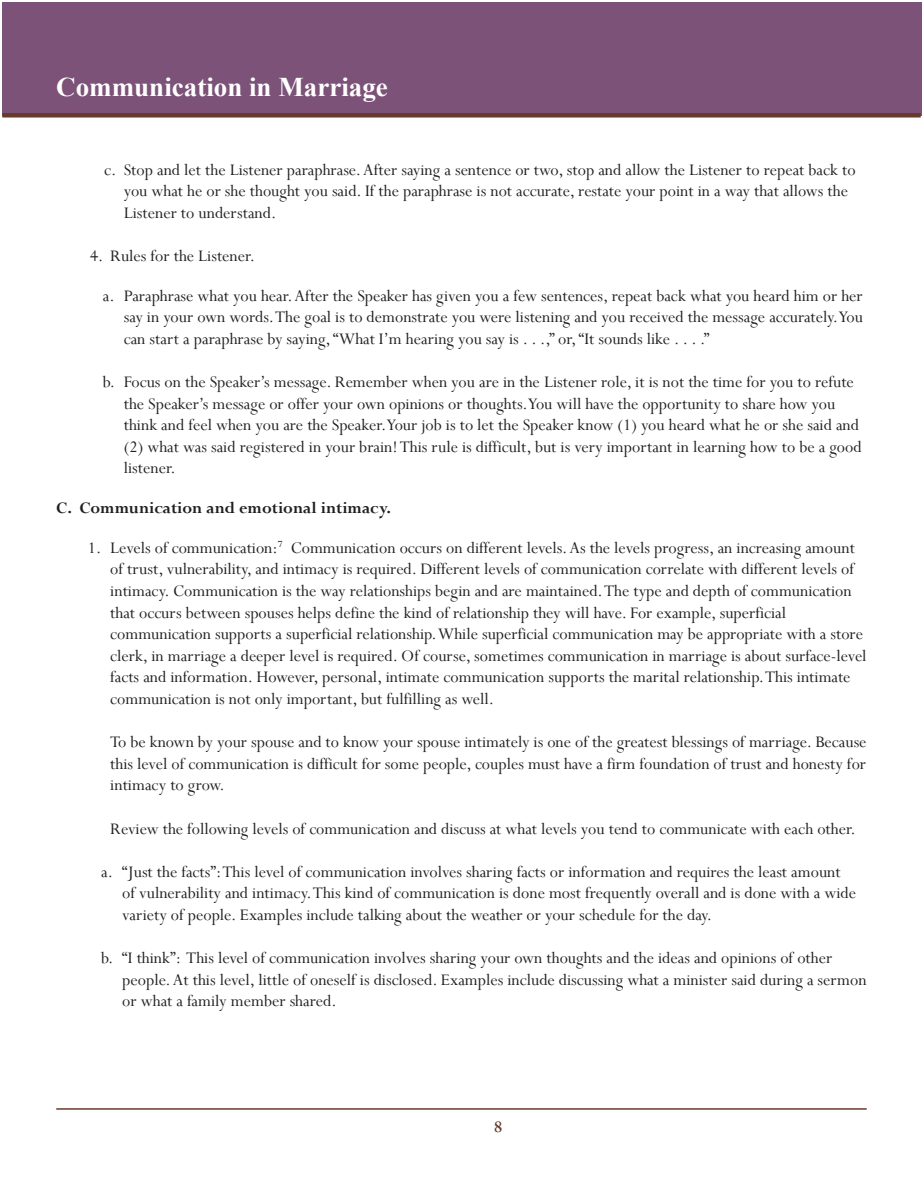
<style>
.page{position:relative;width:923px;height:1193px;background:#fff}
.page>*{position:absolute;margin:0;border:0;box-sizing:border-box;transform-origin:0 0}
.t1{font:700 27px "Times New Roman";color:#fff}
.headers_within_main{font:18px/21.6px "Perpetua";color:#231f20}
.Main_Body{font:18px/21.6px "Perpetua";color:#231f20}
.Sub_Headers__A__B__C{font:700 18px "Perpetua";color:#231f20}
.t2{font:700 18px "Perpetua";color:#683a2a}
</style>
<div class="page">
<div style="left:2px;top:2px;width:919px;height:113px;background:#7c5278"></div>
<hr style="left:56px;top:1108px;width:810px;height:1px;background:#683a2a">
<hr style="left:2px;top:113px;width:918px;height:4px;background:#683a2a">
<h1 class="t1" style="left:56px;top:68px;width:333px">Communication in Marriage</h1>
<p class="headers_within_main" style="left:124px;top:158px;width:733px;text-indent:-20px">c. Stop and let the Listener paraphrase. After saying a sentence or two, stop and allow the Listener to repeat back to you what he or she thought you said. If the paraphrase is not accurate, restate your point in a way that allows the<br>Listener to understand.</p>
<p class="headers_within_main" style="left:90px;top:245px;width:166px">4. Rules for the Listener.</p>
<p class="Main_Body" style="left:124px;top:284px;width:740px;text-align:justify;text-indent:-21px">a. Paraphrase what you hear. After the Speaker has given you a few sentences, repeat back what you heard him or her say in your own words. The goal is to demonstrate you were listening and you received the message accurately. You can start a paraphrase by saying, “What I’m hearing you say is . . .,” or, “It sounds like . . . .”</p>
<p class="Main_Body" style="left:124px;top:371px;width:739px;text-indent:-21px">b. Focus on the Speaker’s message. Remember when you are in the Listener role, it is not the time for you to refute the Speaker’s message or offer your own opinions or thoughts. You will have the opportunity to share how you think and feel when you are the Speaker. Your job is to let the Speaker know (1) you heard what he or she said and (2) what was said registered in your brain! This rule is difficult, but is very important in learning how to be a good listener.</p>
<p class="Sub_Headers__A__B__C" style="left:56px;top:496px;width:336px">C. Communication and emotional intimacy.</p>
<p class="headers_within_main" style="left:110px;top:536px;width:757px;text-indent:-22px">1. Levels of communication:<sup>7</sup> Communication occurs on different levels. As the levels progress, an increasing amount of trust, vulnerability, and intimacy is required. Different levels of communication correlate with different levels of intimacy. Communication is the way relationships begin and are maintained. The type and depth of communication that occurs between spouses helps define the kind of relationship they will have. For example, superficial communication supports a superficial relationship. While superficial communication may be appropriate with a store clerk, in marriage a deeper level is required. Of course, sometimes communication in marriage is about surface-level facts and information. However, personal, intimate communication supports the marital relationship. This intimate communication is not only important, but fulfilling as well.</p>
<p class="headers_within_main" style="left:110px;top:731px;width:757px;text-align:justify">To be known by your spouse and to know your spouse intimately is one of the greatest blessings of marriage. Because this level of communication is difficult for some people, couples must have a firm foundation of trust and honesty for intimacy to grow.</p>
<p class="headers_within_main" style="left:110px;top:817px;width:747px">Review the following levels of communication and discuss at what levels you tend to communicate with each other.</p>
<p class="Main_Body" style="left:122px;top:860px;width:735px;text-indent:-21px">a. “Just the facts”: This level of communication involves sharing facts or information and requires the least amount of vulnerability and intimacy. This kind of communication is done most frequently overall and is done with a wide variety of people. Examples include talking about the weather or your schedule for the day.</p>
<p class="Main_Body" style="left:122px;top:947px;width:746px;text-indent:-21px">b. “I think”: This level of communication involves sharing your own thoughts and the ideas and opinions of other people. At this level, little of oneself is disclosed. Examples include discussing what a minister said during a sermon or what a family member shared.</p>
<p class="t2" style="left:494px;top:1115px;width:10px">8</p>
</div>
